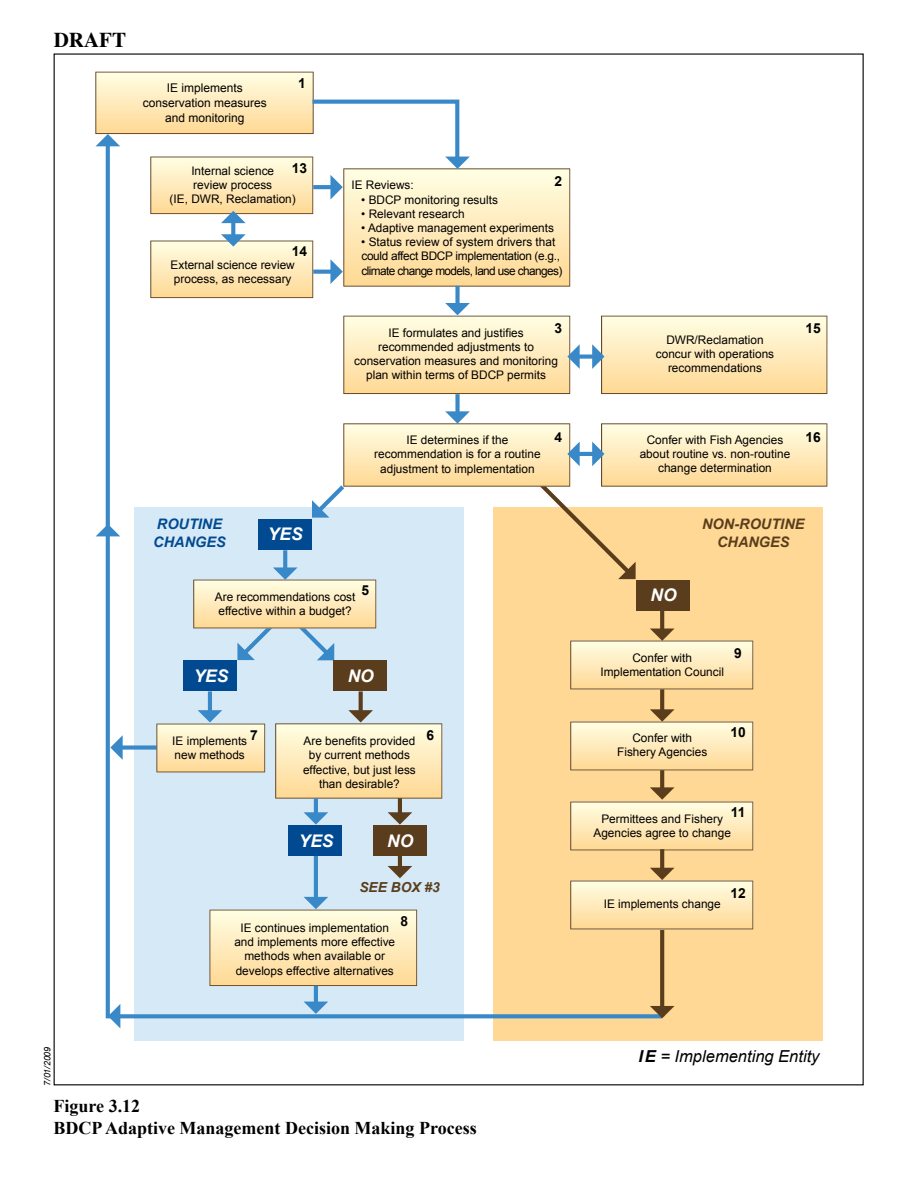
<style>
.page{position:relative;width:918px;height:1188px;background:#fff}
.page>*{position:absolute;margin:0;border:0;box-sizing:border-box;transform-origin:0 0}
.t1{font:700 21px "Times";color:#000}
.t2{font:700 18px/21.6px "Times New Roman";color:#000}
.t3{font:italic 700 17.4px "Arial";color:#fff}
.t4{font:italic 16.5px "Arial";color:#000}
.t5{font:italic 700 14.55px/17.4px "Arial";color:#5a3d1c;text-align:center}
.t6{font:italic 700 14.55px/17.4px "Arial";color:#014a91}
.t7{font:700 13.8px "Arial";color:#000}
.t8{font:italic 700 13.8px "Arial";color:#5a3d1c}
.t9{font:12px/15px "Arial";color:#000;text-align:center}
.t10{font:11.85px/14.2px "Arial";color:#000;text-align:center}
.t11{font:11.85px/14.2px "Arial";letter-spacing:-.025em;color:#000}
.t12{font:italic 9px "Arial";letter-spacing:-.025em;color:#000}
.s1{font-weight:700}
</style>
<div class="page">
<div style="left:493px;top:507px;width:330px;height:534px;background:#fed894"></div>
<img style="left:666px;top:315px;width:162px;height:55px">
<img style="left:666px;top:370px;width:162px;height:117px">
<img style="left:53px;top:53px;width:261px;height:135px">
<img style="left:97px;top:103px;width:211px;height:84px">
<img style="left:666px;top:610px;width:88px;height:57px">
<img style="left:666px;top:667px;width:88px;height:80px">
<img style="left:666px;top:747px;width:88px;height:80px">
<img style="left:666px;top:827px;width:88px;height:103px">
<div style="left:636px;top:580px;width:54px;height:30px;background:#5a3d1c"></div>
<svg style="left:96px;top:134px;width:24px;height:12px"></svg>
<svg style="left:112px;top:1020px;width:8px;height:8px"></svg>
<svg style="left:96px;top:528px;width:8px;height:8px"></svg>
<svg style="left:666px;top:629px;width:9px;height:12px"></svg>
<svg style="left:666px;top:709px;width:9px;height:13px"></svg>
<svg style="left:666px;top:787px;width:9px;height:13px"></svg>
<svg style="left:666px;top:868px;width:9px;height:12px"></svg>
<svg style="left:104px;top:140px;width:562px;height:880px"></svg>
<svg style="left:660px;top:930px;width:4px;height:76px"></svg>
<svg style="left:650px;top:1006px;width:25px;height:12px"></svg>
<svg style="left:535px;top:479px;width:104px;height:103px"></svg>
<svg style="left:308px;top:98px;width:162px;height:71px"></svg>
<img style="left:290px;top:370px;width:334px;height:171px">
<img style="left:139px;top:526px;width:291px;height:157px">
<svg style="left:592px;top:442px;width:13px;height:24px"></svg>
<svg style="left:567px;top:442px;width:13px;height:24px"></svg>
<hr style="left:575px;top:452px;width:25px;height:4px;background:#3988c8">
<img style="left:104px;top:669px;width:215px;height:157px">
<div style="left:258px;top:519px;width:53px;height:30px;background:#014a91"></div>
<div style="left:333px;top:661px;width:54px;height:30px;background:#5a3d1c"></div>
<div style="left:184px;top:661px;width:53px;height:30px;background:#014a91"></div>
<div style="left:373px;top:826px;width:53px;height:30px;background:#5a3d1c"></div>
<div style="left:289px;top:826px;width:53px;height:30px;background:#014a91"></div>
<h1 class="t1" style="left:54px;top:27px;width:74px">DRAFT</h1>
<p class="t9" style="left:143px;top:81px;width:126px">IE implements conservation measures and monitoring</p>
<p class="t7" style="left:298px;top:74px;width:9px">1</p>
<p class="t7" style="left:292px;top:160px;width:17px">13</p>
<p class="t10" style="left:170px;top:164px;width:128px">Internal science<br>review process<br>(IE, DWR, Reclamation)</p>
<p class="t7" style="left:292px;top:242px;width:17px">14</p>
<p class="t10" style="left:171px;top:257px;width:126px;text-align:left">External science review process, as necessary</p>
<p class="t7" style="left:555px;top:172px;width:9px">2</p>
<p class="t10" style="left:351px;top:178px;width:64px">IE Reviews:</p>
<p class="t10" style="left:361px;top:192px;width:138px">• BDCP monitoring results</p>
<p class="t10" style="left:361px;top:207px;width:105px">• Relevant research</p>
<p class="t10" style="left:361px;top:221px;width:194px">• Adaptive management experiments</p>
<p class="t11" style="left:361px;top:235px;width:203px">• Status review of system drivers that could affect BDCP implementation (e.g., climate change models, land use changes)</p>
<p class="t7" style="left:555px;top:319px;width:9px">3</p>
<p class="t7" style="left:806px;top:319px;width:17px">15</p>
<p class="t10" style="left:354px;top:325px;width:205px">IE formulates and justifies recommended adjustments to conservation measures and monitoring plan within terms of BDCP permits</p>
<p class="t10" style="left:656px;top:332px;width:120px">DWR/Reclamation concur with operations recommendations</p>
<p class="t10" style="left:374px;top:433px;width:168px">IE determines if the recommendation is for a routine adjustment to implementation</p>
<p class="t7" style="left:555px;top:428px;width:9px">4</p>
<p class="t10" style="left:640px;top:433px;width:152px">Confer with Fish Agencies about routine vs. non-routine change determination</p>
<p class="t7" style="left:806px;top:428px;width:17px">16</p>
<p class="t6" style="left:153px;top:516px;width:74px">ROUTINE<br>CHANGES</p>
<p class="t5" style="left:702px;top:516px;width:104px">NON-ROUTINE<br>CHANGES</p>
<h3 class="t3" style="left:268px;top:523px;width:36px">YES</h3>
<p class="t7" style="left:362px;top:581px;width:9px">5</p>
<p class="t10" style="left:215px;top:589px;width:142px">Are recommendations cost effective within a budget?</p>
<h3 class="t3" style="left:194px;top:665px;width:36px">YES</h3>
<h3 class="t3" style="left:348px;top:665px;width:28px">NO</h3>
<p class="t7" style="left:250px;top:726px;width:9px">7</p>
<p class="t10" style="left:172px;top:734px;width:76px;text-align:left">IE implements new methods</p>
<p class="t10" style="left:303px;top:734px;width:114px">Are benefits provided by current methods effective, but just less than desirable?</p>
<p class="t7" style="left:426px;top:726px;width:9px">6</p>
<h3 class="t3" style="left:299px;top:830px;width:36px">YES</h3>
<h3 class="t3" style="left:387px;top:830px;width:28px">NO</h3>
<p class="t8" style="left:359px;top:878px;width:82px">SEE BOX #3</p>
<p class="t7" style="left:401px;top:913px;width:9px">8</p>
<p class="t10" style="left:234px;top:921px;width:162px">IE continues implementation and implements more effective methods when available or develops effective alternatives</p>
<h3 class="t3" style="left:651px;top:584px;width:28px">NO</h3>
<p class="t10" style="left:600px;top:650px;width:125px">Confer with<br>Implementation Council</p>
<p class="t7" style="left:734px;top:644px;width:9px">9</p>
<p class="t10" style="left:617px;top:731px;width:92px">Confer with<br>Fishery Agencies</p>
<p class="t7" style="left:730px;top:723px;width:17px">10</p>
<p class="t7" style="left:731px;top:803px;width:16px">11</p>
<p class="t10" style="left:594px;top:812px;width:139px">Permittees and Fishery<br>Agencies agree to change</p>
<p class="t10" style="left:604px;top:897px;width:119px">IE implements change</p>
<p class="t7" style="left:730px;top:885px;width:17px">12</p>
<p class="t12" style="left:42px;top:1086px;width:41px;rotate:-90deg">7/01/2009</p>
<h3 class="t4" style="left:639px;top:1045px;width:182px"><span class="s1">IE</span> = Implementing Entity</h3>
<h2 class="t2" style="left:54px;top:1095px;width:425px">Figure 3.12<br>BDCP Adaptive Management Decision Making Process</h2>
</div>
